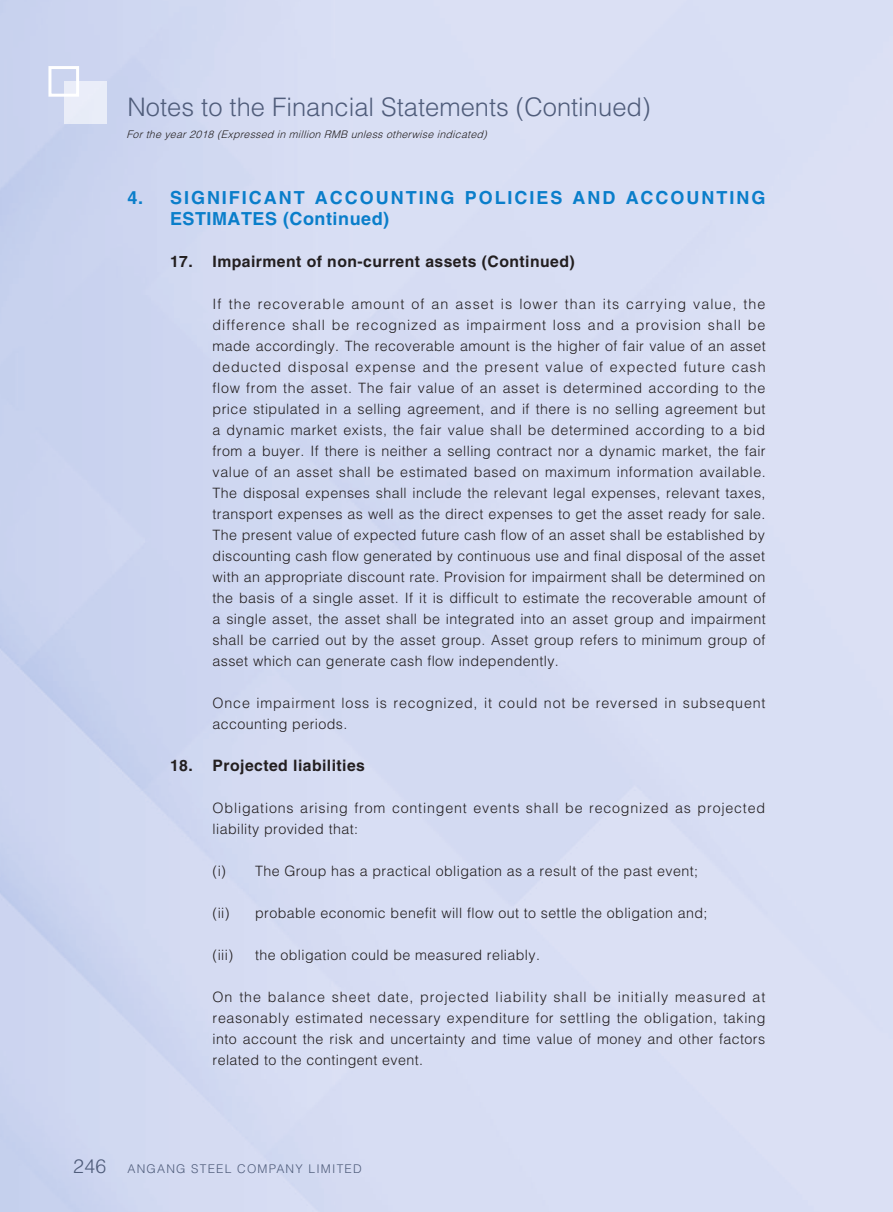
<style>
.page{position:relative;width:893px;height:1212px;background:#dce3f5}
.page>*{position:absolute;margin:0;border:0;box-sizing:border-box;transform-origin:0 0}
.t1{font:300 25.5px "Helvetica LT Std";color:#505d7b}
.t2{font:700 18px/21px "Helvetica LT Std";letter-spacing:.11em;color:#0a7eca}
.t3{font:700 15.75px "Helvetica LT Std";letter-spacing:.03em;color:#231f20}
.t4{font:300 14.25px/21px "Helvetica LT Std";letter-spacing:.03em;color:#231f20;text-align:justify}
.t5{font:300 14.25px/21px "Helvetica LT Std";letter-spacing:.06em;color:#231f20}
.t6{font:300 12px "Helvetica LT Std";letter-spacing:.1em;color:#505d7b}
.t7{font:italic 300 10.5px "Helvetica LT Std";color:#231f20}
.s1{font-size:19.5px}
</style>
<div class="page">
<div style="left:64px;top:81px;width:42px;height:43px;background:#e9edf8"></div>
<div style="left:48px;top:66px;width:31px;height:31px;border:3px solid #fff"></div>
<h1 class="t1" style="left:128px;top:91px;width:524px">Notes to the Financial Statements (Continued)</h1>
<p class="t7" style="left:126px;top:128px;width:365px">Forthe year2018 (Expressed in million RMB unlessotherwise indicated)</p>
<p class="t2" style="left:170px;top:187px;width:597px;text-indent:-43px">4. SIGNIFICANT ACCOUNTING POLICIES AND ACCOUNTING<br>ESTIMATES (Continued)</p>
<p class="t3" style="left:170px;top:252px;width:406px">17. Impairment of non-current assets (Continued)</p>
<p class="t4" style="left:213px;top:294px;width:555px">If the recoverable amount of an asset is lower than its carrying value, the difference shall be recognized as impairment loss and a provision shall be made accordingly. The recoverable amount is the higher of fair value of an asset deducted disposal expense and the present value of expected future cash flow from the asset. The fair value of an asset is determined according to the price stipulated in a selling agreement, and if there is no selling agreement but a dynamic market exists, the fair value shall be determined according to a bid from a buyer. If there is neither a selling contract nor a dynamic market, the fair value of an asset shall be estimated based on maximum information available.<br>The disposal expenses shall include the relevant legal expenses, relevant taxes, transport expenses as well as the direct expenses to get the asset ready for sale.<br>The present value of expected future cash flow of an asset shall be established by discounting cash flow generated by continuous use and final disposal of the asset with an appropriate discount rate. Provision for impairment shall be determined on the basis of a single asset. If it is difficult to estimate the recoverable amount of a single asset, the asset shall be integrated into an asset group and impairment shall be carried out by the asset group. Asset group refers to minimum group of asset which can generate cash flow independently.</p>
<p class="t5" style="left:213px;top:693px;width:554px">Once impairment loss is recognized, it could not be reversed in subsequent accounting periods.</p>
<p class="t3" style="left:170px;top:756px;width:196px">18. Projected liabilities</p>
<p class="t5" style="left:213px;top:798px;width:554px">Obligations arising from contingent events shall be recognized as projected liability provided that:</p>
<p class="t4" style="left:213px;top:861px;width:487px">(i) The Group has a practical obligation as a result of the past event;</p>
<p class="t4" style="left:213px;top:903px;width:19px">(ii)</p>
<p class="t4" style="left:255px;top:903px;width:454px">probable economic benefit will flow out to settle the obligation and;</p>
<p class="t4" style="left:213px;top:945px;width:22px">(iii)</p>
<p class="t4" style="left:255px;top:945px;width:286px">the obligation could be measured reliably.</p>
<p class="t4" style="left:213px;top:987px;width:554px">On the balance sheet date, projected liability shall be initially measured at reasonably estimated necessary expenditure for settling the obligation, taking into account the risk and uncertainty and time value of money and other factors related to the contingent event.</p>
<p class="t6" style="left:73px;top:1161px;width:290px"><span class="s1">246</span> ANGANG STEEL COMPANY LIMITED</p>
</div>
